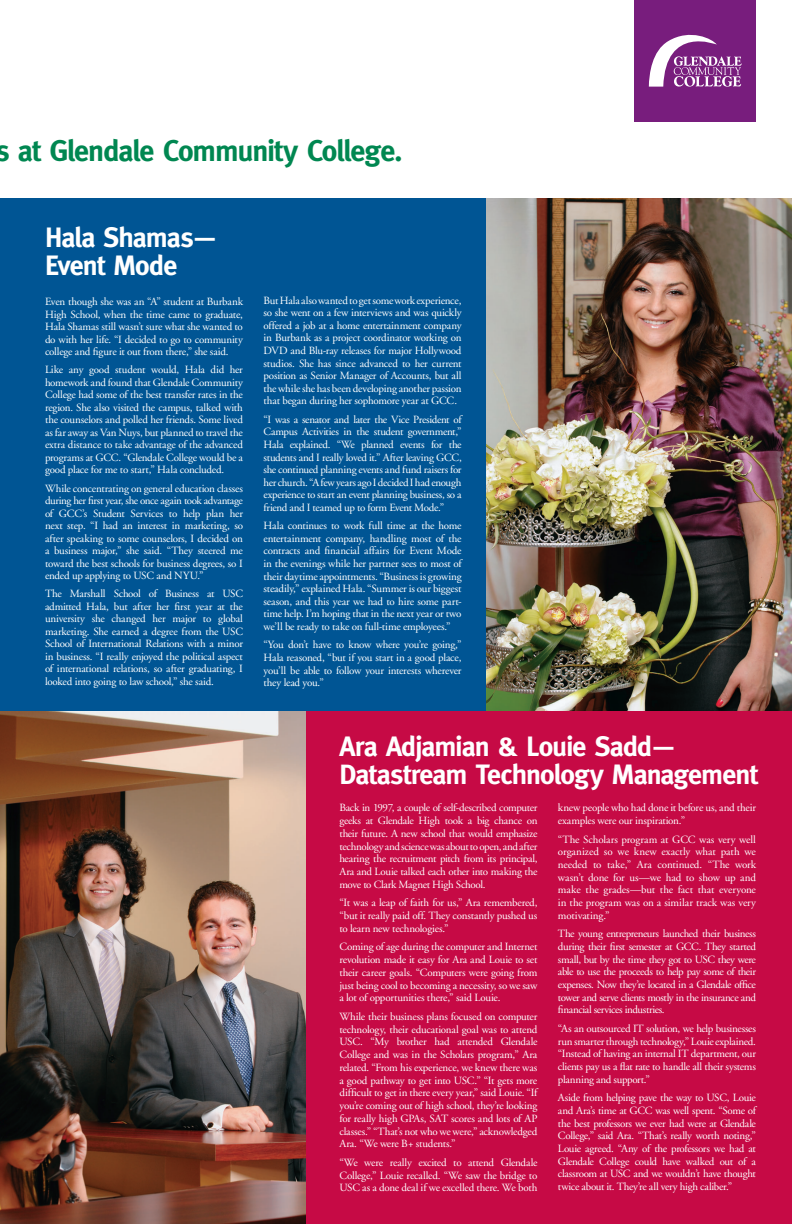
<style>
.page{position:relative;width:792px;height:1224px;background:#fff}
.page>*{position:absolute;margin:0;border:0;box-sizing:border-box;transform-origin:0 0}
.t1{font:700 30px "Meta";letter-spacing:-.035em;color:#008751}
.t2{font:700 28px/28px "Meta";letter-spacing:-.035em;color:#fff}
.t3{font:11px/12.5px "Adobe Garamond";letter-spacing:-.02em;color:#fff;text-align:justify}
</style>
<div class="page">
<div style="left:0;top:198px;width:792px;height:513px;background:#005594"></div>
<div style="left:0;top:711px;width:792px;height:513px;background:#c60a45"></div>
<div style="left:634px;top:0;width:122px;height:122px;background:#781d7d"></div>
<svg style="left:649px;top:35px;width:93px;height:52px"></svg>
<img style="left:486px;top:198px;width:306px;height:513px">
<img style="left:0;top:711px;width:306px;height:513px">
<h1 class="t1" style="left:-5px;top:138px;width:409px">s at Glendale Community College.</h1>
<h2 class="t2" style="left:45px;top:225px;width:175px">Hala Shamas—<br>Event Mode</h2>
<p class="t3" style="left:45px;top:296px;width:200px">Even though she was an “A” student at Burbank High School, when the time came to graduate, Hala Shamas still wasn’t sure what she wanted to do with her life. “I decided to go to community college and figure it out from there,” she said.</p>
<p class="t3" style="left:45px;top:365px;width:200px">Like any good student would, Hala did her homework and found that Glendale Community College had some of the best transfer rates in the region. She also visited the campus, talked with the counselors and polled her friends. Some lived as far away as Van Nuys, but planned to travel the extra distance to take advantage of the advanced programs at GCC. “Glendale College would be a good place for me to start,” Hala concluded.</p>
<p class="t3" style="left:45px;top:483px;width:200px">While concentrating on general education classes during her first year, she once again took advantage of GCC’s Student Services to help plan her next step. “I had an interest in marketing, so after speaking to some counselors, I decided on a business major,” she said. “They steered me toward the best schools for business degrees, so I ended up applying to USC and NYU.”</p>
<p class="t3" style="left:45px;top:589px;width:200px">The Marshall School of Business at USC admitted Hala, but after her first year at the university she changed her major to global marketing. She earned a degree from the USC School of International Relations with a minor in business. “I really enjoyed the political aspect of international relations, so after graduating, I looked into going to law school,” she said.</p>
<p class="t3" style="left:264px;top:295px;width:200px">But Hala also wanted to get some work experience, so she went on a few interviews and was quickly offered a job at a home entertainment company in Burbank as a project coordinator working on DVD and Blu-ray releases for major Hollywood studios. She has since advanced to her current position as Senior Manager of Accounts, but all the while she has been developing another passion that began during her sophomore year at GCC.</p>
<p class="t3" style="left:264px;top:414px;width:200px">“I was a senator and later the Vice President of Campus Activities in the student government,” Hala explained. “We planned events for the students and I really loved it.” After leaving GCC, she continued planning events and fund raisers for her church. “A few years ago I decided I had enough experience to start an event planning business, so a friend and I teamed up to form Event Mode.”</p>
<p class="t3" style="left:264px;top:521px;width:200px">Hala continues to work full time at the home entertainment company, handling most of the contracts and financial affairs for Event Mode in the evenings while her partner sees to most of their daytime appointments. “Business is growing steadily,” explained Hala. “Summer is our biggest season, and this year we had to hire some part&shy;time help. I’m hoping that in the next year or two we’ll be ready to take on full-time employees.”</p>
<p class="t3" style="left:264px;top:640px;width:200px">“You don’t have to know where you’re going,” Hala reasoned, “but if you start in a good place, you’ll be able to follow your interests wherever they lead you.”</p>
<h2 class="t2" style="left:339px;top:734px;width:420px">Ara Adjamian &amp; Louie Sadd—<br>Datastream Technology Management</h2>
<p class="t3" style="left:339px;top:802px;width:200px;line-height:12.8px">Back in 1997, a couple of self-described computer geeks at Glendale High took a big chance on their future. A new school that would emphasize technology and science was about to open, and after hearing the recruitment pitch from its principal, Ara and Louie talked each other into making the move to Clark Magnet High School.</p>
<p class="t3" style="left:339px;top:897px;width:200px;line-height:12.8px">“It was a leap of faith for us,” Ara remembered, “but it really paid off. They constantly pushed us to learn new technologies.”</p>
<p class="t3" style="left:339px;top:941px;width:200px;line-height:12.8px">Coming of age during the computer and Internet revolution made it easy for Ara and Louie to set their career goals. “Computers were going from just being cool to becoming a necessity, so we saw a lot of opportunities there,” said Louie.</p>
<p class="t3" style="left:339px;top:1011px;width:200px;line-height:12.8px">While their business plans focused on computer technology, their educational goal was to attend USC. “My brother had attended Glendale College and was in the Scholars program,” Ara related. “From his experience, we knew there was a good pathway to get into USC.” “It gets more difficult to get in there every year,” said Louie. “If you’re coming out of high school, they’re looking for really high GPAs, SAT scores and lots of AP classes.” “That’s not who we were,” acknowledged Ara. “We were B+ students.”</p>
<p class="t3" style="left:339px;top:1157px;width:200px;line-height:12.8px">“We were really excited to attend Glendale College,” Louie recalled. “We saw the bridge to USC as a done deal if we excelled there. We both</p>
<p class="t3" style="left:558px;top:802px;width:200px;line-height:12.8px">knew people who had done it before us, and their examples were our inspiration.”</p>
<p class="t3" style="left:558px;top:834px;width:200px">“The Scholars program at GCC was very well organized so we knew exactly what path we needed to take,” Ara continued. “The work wasn’t done for us—we had to show up and make the grades—but the fact that everyone in the program was on a similar track was very motivating.”</p>
<p class="t3" style="left:558px;top:928px;width:200px">The young entrepreneurs launched their business during their first semester at GCC. They started small, but by the time they got to USC they were able to use the proceeds to help pay some of their expenses. Now they’re located in a Glendale office tower and serve clients mostly in the insurance and financial services industries.</p>
<p class="t3" style="left:558px;top:1023px;width:200px">“As an outsourced IT solution, we help businesses run smarter through technology,” Louie explained. “Instead of having an internal IT department, our clients pay us a flat rate to handle all their systems planning and support.”</p>
<p class="t3" style="left:558px;top:1092px;width:200px">Aside from helping pave the way to USC, Louie and Ara’s time at GCC was well spent. “Some of the best professors we ever had were at Glendale College,” said Ara. “That’s really worth noting,” Louie agreed. “Any of the professors we had at Glendale College could have walked out of a classroom at USC and we wouldn’t have thought twice about it. They’re all very high caliber.”</p>
</div>
